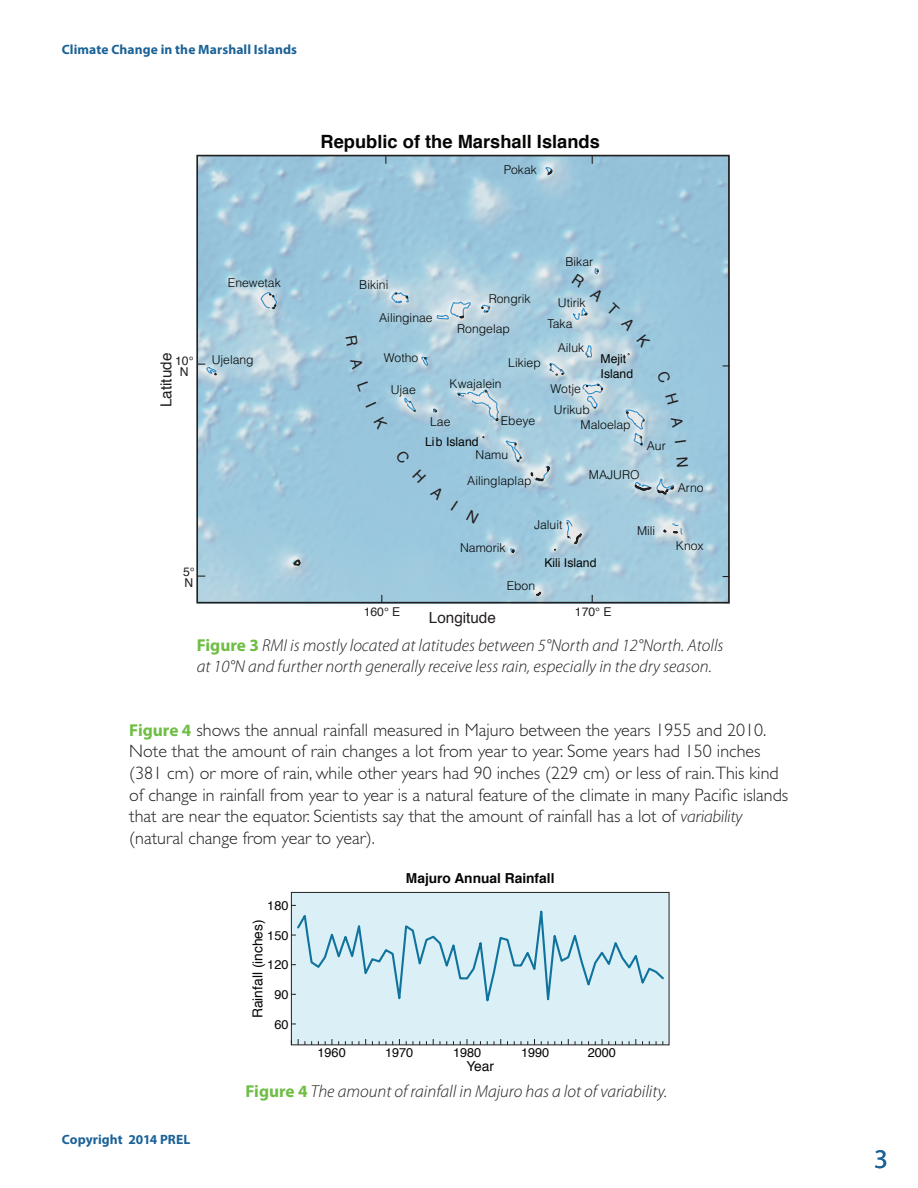
<style>
.page{position:relative;width:918px;height:1188px;background:#fff}
.page>*{position:absolute;margin:0;border:0;box-sizing:border-box;transform-origin:0 0}
.t1{font:27px "Myriad Pro";color:#1b6297}
.t2{font:700 18.3px "Helvetica";color:#050504}
.t3{font:300 18px/21.6px "Gill Sans";color:#231f20}
.t4{font:italic 300 17.25px/20.7px "Myriad Pro";color:#231f20}
.t5{font:15.3px "Helvetica";color:#231f20}
.t6{font:13.8px "Helvetica";color:#050504}
.t7{font:700 13.8px "Helvetica";color:#050504}
.t8{font:700 13.5px "Myriad Pro";letter-spacing:.01em;color:#1b6297}
.t9{font:12.75px "Helvetica";color:#050504}
.t10{font:300 12.15px "Helvetica";color:#050504}
.t11{font:12.15px/15.5px "Helvetica";color:#050504}
.t12{font:12.15px/11.1px "Helvetica";color:#231f20;text-align:center}
.s1{font-weight:700;font-style:normal;color:#6ebe44}
.s2{font-family:"Myriad Pro";font-weight:700;font-size:17.25px;color:#6ebe44}
.s3{font-style:italic}
</style>
<div class="page">
<img style="left:199px;top:158px;width:528px;height:442px">
<svg style="left:292px;top:558px;width:10px;height:9px"></svg>
<svg style="left:534px;top:582px;width:12px;height:15px"></svg>
<svg style="left:436px;top:301px;width:35px;height:19px"></svg>
<svg style="left:506px;top:534px;width:10px;height:20px"></svg>
<svg style="left:662px;top:523px;width:21px;height:13px"></svg>
<svg style="left:633px;top:475px;width:42px;height:24px"></svg>
<svg style="left:565px;top:519px;width:21px;height:27px"></svg>
<svg style="left:625px;top:409px;width:20px;height:37px"></svg>
<svg style="left:582px;top:383px;width:22px;height:26px"></svg>
<svg style="left:421px;top:356px;width:8px;height:10px"></svg>
<svg style="left:480px;top:304px;width:11px;height:18px"></svg>
<svg style="left:391px;top:291px;width:21px;height:14px"></svg>
<svg style="left:260px;top:283px;width:22px;height:39px"></svg>
<div style="left:196px;top:155px;width:534px;height:448px;border:2px solid #211f1f"></div>
<svg style="left:540px;top:166px;width:16px;height:16px"></svg>
<svg style="left:198px;top:364px;width:21px;height:12px"></svg>
<div style="left:291px;top:892px;width:378px;height:153px;background:#daf0f6"></div>
<svg style="left:295px;top:891px;width:371px;height:111px"></svg>
<div style="left:291px;top:892px;width:378px;height:153px;border:1px solid #231f20"></div>
<svg style="left:346px;top:335px;width:12px;height:11px"></svg>
<svg style="left:350px;top:358px;width:13px;height:12px"></svg>
<svg style="left:357px;top:381px;width:13px;height:11px"></svg>
<svg style="left:366px;top:402px;width:10px;height:5px"></svg>
<svg style="left:374px;top:417px;width:14px;height:13px"></svg>
<svg style="left:395px;top:383px;width:156px;height:140px;background:#a2c9dc"></svg>
<svg style="left:548px;top:267px;width:103px;height:110px;background:#acd"></svg>
<svg style="left:657px;top:370px;width:14px;height:13px"></svg>
<svg style="left:665px;top:394px;width:13px;height:11px"></svg>
<svg style="left:671px;top:416px;width:13px;height:12px"></svg>
<svg style="left:675px;top:440px;width:11px;height:3px"></svg>
<svg style="left:677px;top:457px;width:11px;height:9px"></svg>
<p class="t8" style="left:62px;top:40px;width:237px">Climate Change in the Marshall Islands</p>
<p class="t2" style="left:321px;top:130px;width:281px">Republic of the Marshall Islands</p>
<p class="t10" style="left:504px;top:162px;width:35px">Pokak</p>
<p class="t10" style="left:228px;top:275px;width:54px">Enewetak</p>
<p class="t5" style="left:156px;top:407px;width:56px;rotate:-90deg">Latitude</p>
<p class="t12" style="left:175px;top:355px;width:20px">10°<br>N</p>
<p class="t10" style="left:212px;top:352px;width:43px">Ujelang</p>
<p class="t12" style="left:183px;top:567px;width:13px;text-align:left">5°<br>N</p>
<p class="t10" style="left:359px;top:277px;width:31px">Bikini</p>
<p class="t10" style="left:379px;top:310px;width:55px">Ailinginae</p>
<p class="t10" style="left:384px;top:350px;width:36px">Wotho</p>
<p class="t10" style="left:391px;top:382px;width:27px">Ujae</p>
<p class="t10" style="left:565px;top:254px;width:29px">Bikar</p>
<p class="t10" style="left:489px;top:291px;width:43px">Rongrik</p>
<p class="t10" style="left:457px;top:321px;width:54px">Rongelap</p>
<p class="t10" style="left:558px;top:295px;width:29px">Utirik</p>
<p class="t10" style="left:547px;top:316px;width:27px">Taka</p>
<p class="t10" style="left:558px;top:340px;width:28px">Ailuk</p>
<p class="t10" style="left:450px;top:376px;width:54px">Kwajalein</p>
<p class="t10" style="left:508px;top:355px;width:34px">Likiep</p>
<p class="t10" style="left:551px;top:381px;width:32px">Wotje</p>
<p class="t10" style="left:554px;top:402px;width:37px">Urikub</p>
<p class="t11" style="left:601px;top:352px;width:34px">Mejit<br>Island</p>
<p class="t10" style="left:501px;top:413px;width:36px">Ebeye</p>
<p class="t10" style="left:476px;top:448px;width:34px">Namu</p>
<p class="t10" style="left:430px;top:414px;width:22px">Lae</p>
<p class="t11" style="left:425px;top:434px;width:55px">Lib Island</p>
<p class="t10" style="left:581px;top:417px;width:52px">Maloelap</p>
<p class="t10" style="left:647px;top:438px;width:20px">Aur</p>
<p class="t10" style="left:467px;top:473px;width:66px">Ailinglaplap</p>
<p class="t10" style="left:460px;top:540px;width:47px">Namorik</p>
<p class="t10" style="left:534px;top:517px;width:30px">Jaluit</p>
<p class="t10" style="left:589px;top:467px;width:52px">MAJURO</p>
<p class="t10" style="left:637px;top:523px;width:20px">Mili</p>
<p class="t10" style="left:507px;top:579px;width:30px">Ebon</p>
<p class="t11" style="left:544px;top:556px;width:54px">Kili Island</p>
<p class="t12" style="left:364px;top:607px;width:38px">160° E</p>
<p class="t12" style="left:575px;top:607px;width:38px">170° E</p>
<p class="t5" style="left:429px;top:608px;width:68px">Longitude</p>
<p class="t10" style="left:678px;top:480px;width:27px">Arno</p>
<p class="t10" style="left:676px;top:538px;width:29px">Knox</p>
<p class="t4" style="left:197px;top:635px;width:528px"><span class="s1">Figure 3</span> RMI is mostly located at latitudes between 5°North and 12°North. Atolls at 10°N and further north generally receive less rain, especially in the dry season.</p>
<p class="t3" style="left:129px;top:719px;width:660px"><span class="s2">Figure 4</span> shows the annual rainfall measured in Majuro between the years 1955 and 2010.<br>Note that the amount of rain changes a lot from year to year. Some years had 150 inches (381 cm) or more of rain, while other years had 90 inches (229 cm) or less of rain.This kind of change in rainfall from year to year is a natural feature of the climate in many Pacific islands that are near the equator. Scientists say that the amount of rainfall has a lot of <span class="s3">variability </span>(natural change from year to year).</p>
<p class="t9" style="left:267px;top:896px;width:23px">180</p>
<p class="t9" style="left:267px;top:925px;width:23px">150</p>
<p class="t9" style="left:267px;top:955px;width:23px">120</p>
<p class="t9" style="left:274px;top:985px;width:16px">90</p>
<p class="t9" style="left:274px;top:1014px;width:16px">60</p>
<p class="t6" style="left:247px;top:1018px;width:100px;rotate:-90deg">Rainfall (inches)</p>
<p class="t7" style="left:406px;top:867px;width:150px">Majuro Annual Rainfall</p>
<p class="t9" style="left:453px;top:1042px;width:30px">1980</p>
<p class="t6" style="left:466px;top:1055px;width:29px">Year</p>
<p class="t9" style="left:318px;top:1042px;width:30px">1960</p>
<p class="t9" style="left:385px;top:1042px;width:30px">1970</p>
<p class="t9" style="left:521px;top:1042px;width:30px">1990</p>
<p class="t9" style="left:588px;top:1042px;width:30px">2000</p>
<p class="t8" style="left:62px;top:1131px;width:130px">Copyright 2014 PREL</p>
<p class="t4" style="left:246px;top:1082px;width:423px"><span class="s1">Figure 4</span> The amount of rainfall in Majuro has a lot of variability.</p>
<h1 class="t1" style="left:874px;top:1143px;width:15px">3</h1>
</div>
